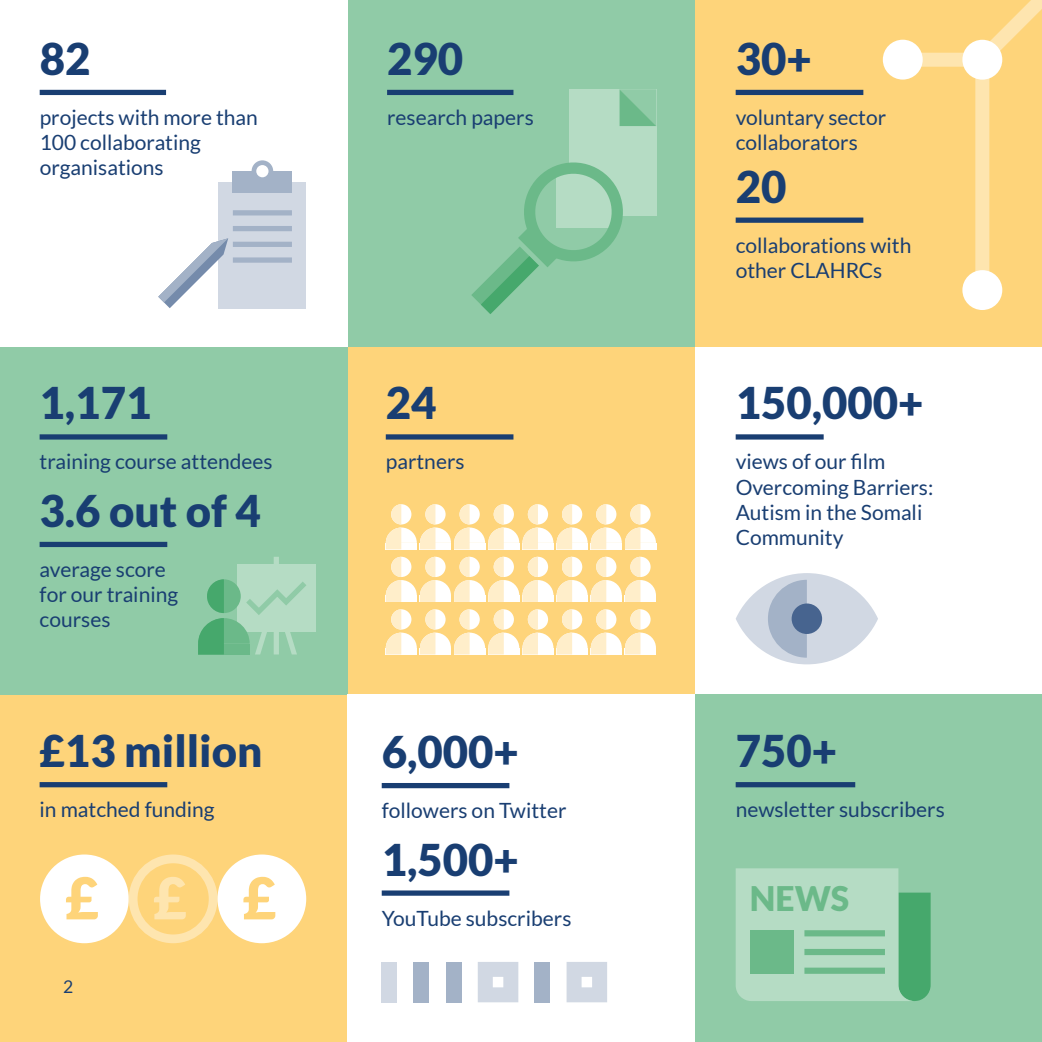
<style>
.page{position:relative;width:1042px;height:1042px;background:#fff}
.page>*{position:absolute;margin:0;border:0;box-sizing:border-box;transform-origin:0 0}
.t1{font:900 57.75px "Lato";color:#fed47a}
.t2{font:900 43.75px "Lato";color:#193e72}
.t3{font:900 33.95px "Lato";color:#6bb989}
.t4{font:21px/25.2px "Lato";color:#193e72}
.t5{font:17.5px "Lato";color:#193e72}
.s1{color:#fee5af}
</style>
<div class="page">
<div style="left:694px;top:0;width:348px;height:347px;background:#fed47a"></div>
<svg style="left:960px;top:0;width:82px;height:80px"></svg>
<div style="left:694px;top:694px;width:348px;height:348px;background:#90cba7"></div>
<div style="left:347px;top:0;width:347px;height:347px;background:#90cba7"></div>
<div style="left:347px;top:347px;width:347px;height:347px;background:#fed47a"></div>
<div style="left:0;top:694px;width:347px;height:348px;background:#fed47a"></div>
<div style="left:0;top:347px;width:347px;height:347px;background:#90cba7"></div>
<div style="left:40px;top:90px;width:126px;height:5px;background:#193e72"></div>
<div style="left:387px;top:90px;width:126px;height:5px;background:#193e72"></div>
<div style="left:735px;top:90px;width:128px;height:5px;background:#193e72"></div>
<div style="left:735px;top:217px;width:128px;height:6px;background:#193e72"></div>
<div style="left:40px;top:434px;width:127px;height:5px;background:#193e72"></div>
<div style="left:40px;top:542px;width:127px;height:5px;background:#193e72"></div>
<div style="left:382px;top:783px;width:127px;height:5px;background:#193e72"></div>
<div style="left:382px;top:890px;width:127px;height:5px;background:#193e72"></div>
<div style="left:386px;top:434px;width:127px;height:5px;background:#193e72"></div>
<div style="left:40px;top:782px;width:127px;height:5px;background:#193e72"></div>
<div style="left:735px;top:434px;width:88px;height:5px;background:#193e72"></div>
<div style="left:735px;top:782px;width:120px;height:5px;background:#193e72"></div>
<div style="left:975px;top:60px;width:14px;height:235px;background:#fee5af"></div>
<div style="left:906px;top:53px;width:76px;height:14px;background:#fee5af"></div>
<div style="left:962px;top:40px;width:40px;height:40px;background:#fff;border-radius:50%"></div>
<div style="left:883px;top:40px;width:39px;height:40px;background:#fff;border-radius:50%"></div>
<div style="left:962px;top:270px;width:40px;height:40px;background:#fff;border-radius:50%"></div>
<div style="left:569px;top:89px;width:87px;height:127px;background:#b5dcc4"></div>
<svg style="left:619px;top:89px;width:37px;height:37px"></svg>
<div style="left:40px;top:854px;width:89px;height:89px;background:#fff;border-radius:50%"></div>
<div style="left:129px;top:854px;width:88px;height:89px;border:9px solid #fee5af;border-radius:50%"></div>
<div style="left:217px;top:854px;width:89px;height:89px;background:#fff;border-radius:50%"></div>
<svg style="left:735px;top:868px;width:195px;height:133px;background:#a2d3b5"></svg>
<div style="left:804px;top:930px;width:81px;height:6px;background:#6bb989"></div>
<div style="left:804px;top:949px;width:81px;height:6px;background:#6bb989"></div>
<div style="left:804px;top:967px;width:81px;height:7px;background:#6bb989"></div>
<div style="left:750px;top:930px;width:43px;height:43px;background:#6bb989"></div>
<svg style="left:735px;top:573px;width:143px;height:91px;fill:#d1d8e3"></svg>
<div style="left:768px;top:580px;width:78px;height:78px;background:#d1d8e3;border-radius:50%"></div>
<svg style="left:768px;top:580px;width:39px;height:78px;background:#aebbce"></svg>
<div style="left:791px;top:603px;width:31px;height:31px;background:#47648f;border-radius:50%"></div>
<svg style="left:471px;top:162px;width:152px;height:152px"></svg>
<svg style="left:478px;top:962px;width:40px;height:40px;background:#d4dae4"></svg>
<svg style="left:566px;top:962px;width:41px;height:40px;background:#d4dbe5"></svg>
<div style="left:535px;top:962px;width:15px;height:40px;background:#a3b2c7"></div>
<div style="left:446px;top:962px;width:15px;height:40px;background:#a3b2c7"></div>
<div style="left:414px;top:962px;width:15px;height:40px;background:#a3b2c7"></div>
<div style="left:382px;top:962px;width:15px;height:40px;background:#d1d8e3"></div>
<div style="left:219px;top:182px;width:87px;height:126px;background:#d1d8e3"></div>
<div style="left:233px;top:171px;width:59px;height:22px;background:#a3b2c7"></div>
<div style="left:233px;top:210px;width:59px;height:5px;background:#a3b2c7"></div>
<div style="left:233px;top:242px;width:59px;height:5px;background:#a3b2c7"></div>
<div style="left:233px;top:226px;width:59px;height:5px;background:#a3b2c7"></div>
<div style="left:233px;top:257px;width:59px;height:6px;background:#a3b2c7"></div>
<svg style="left:158px;top:238px;width:70px;height:70px"></svg>
<div style="left:252px;top:160px;width:21px;height:22px;background:#a3b2c7;border-radius:50%"></div>
<div style="left:256px;top:165px;width:12px;height:12px;background:#fff;border-radius:50%"></div>
<svg style="left:386px;top:504px;width:270px;height:45px"></svg>
<svg style="left:386px;top:557px;width:270px;height:45px"></svg>
<svg style="left:386px;top:609px;width:270px;height:45px"></svg>
<div style="left:237px;top:564px;width:78px;height:68px;background:#b5dcc4"></div>
<div style="left:274px;top:557px;width:5px;height:97px;background:#b5dcc4"></div>
<svg style="left:198px;top:579px;width:108px;height:76px"></svg>
<h2 class="t2" style="left:40px;top:33px;width:52px">82</h2>
<p class="t4" style="left:40px;top:105px;width:220px">projects with more than<br>100 collaborating organisations</p>
<h2 class="t2" style="left:40px;top:378px;width:113px">1,171</h2>
<p class="t4" style="left:40px;top:449px;width:235px">training course attendees</p>
<h2 class="t2" style="left:40px;top:485px;width:223px">3.6 out of 4</h2>
<p class="t4" style="left:40px;top:556px;width:140px">average score for our training courses</p>
<h2 class="t2" style="left:387px;top:33px;width:78px">290</h2>
<p class="t4" style="left:387px;top:105px;width:148px">research papers</p>
<h2 class="t2" style="left:386px;top:378px;width:52px">24</h2>
<p class="t4" style="left:386px;top:449px;width:80px">partners</p>
<h2 class="t2" style="left:735px;top:33px;width:78px">30+</h2>
<p class="t4" style="left:735px;top:105px;width:152px">voluntary sector collaborators</p>
<h2 class="t2" style="left:735px;top:161px;width:52px">20</h2>
<p class="t4" style="left:735px;top:232px;width:177px">collaborations with other CLAHRCs</p>
<h2 class="t2" style="left:735px;top:378px;width:189px">150,000+</h2>
<p class="t4" style="left:735px;top:449px;width:199px">views of our film<br>Overcoming Barriers:<br>Autism in the Somali<br>Community</p>
<h2 class="t2" style="left:40px;top:725px;width:224px">£13 million</h2>
<p class="t4" style="left:40px;top:797px;width:177px">in matched funding</p>
<h2 class="t2" style="left:735px;top:725px;width:103px">750+</h2>
<p class="t4" style="left:735px;top:797px;width:211px">newsletter subscribers</p>
<h2 class="t2" style="left:382px;top:726px;width:139px">6,000+</h2>
<p class="t4" style="left:382px;top:798px;width:186px">followers on Twitter</p>
<h2 class="t2" style="left:382px;top:834px;width:139px">1,500+</h2>
<p class="t4" style="left:382px;top:905px;width:191px">YouTube subscribers</p>
<h1 class="t1" style="left:65px;top:864px;width:212px">£<span class="s1">£</span>£</h1>
<h3 class="t3" style="left:750px;top:878px;width:101px">NEWS</h3>
<p class="t5" style="left:63px;top:976px;width:12px">2</p>
</div>
